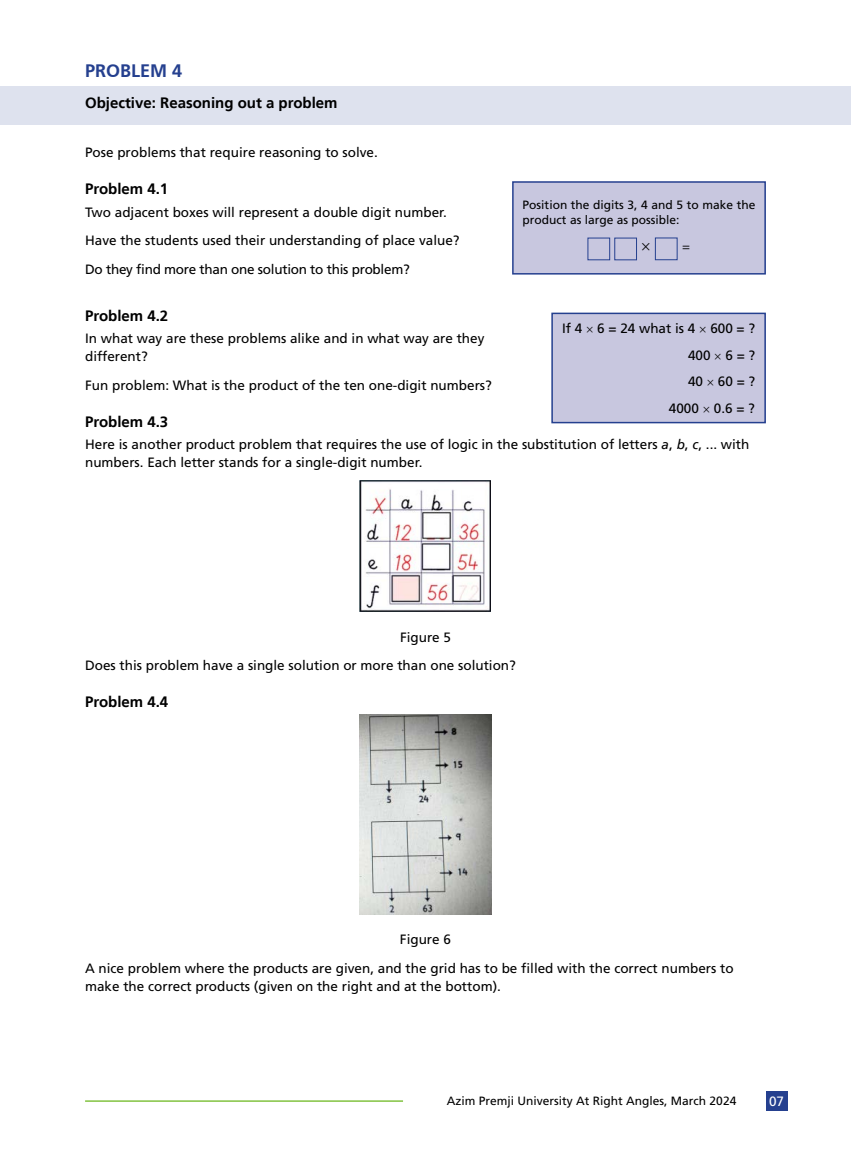
<style>
.page{position:relative;width:851px;height:1149px;background:#fff}
.page>*{position:absolute;margin:0;border:0;box-sizing:border-box;transform-origin:0 0}
.t1{font:700 18px "Frutiger CE";color:#25408f}
.t2{font:17.25px "Adobe Garamond Pro";color:#000}
.t3{font:700 15px "Frutiger LT";color:#000}
.t4{font:13.5px/28.7px "Frutiger";color:#000}
.t5{font:13.5px "Frutiger";color:#fff}
.t6{font:12px/15px "Frutiger";color:#000}
.s1{font-family:"Frutiger LT";font-style:italic}
</style>
<div class="page">
<div style="left:765px;top:1091px;width:22px;height:19px;background:#25408f"></div>
<hr style="left:85px;top:1099px;width:318px;height:2px;background:#82c341">
<div style="left:0;top:86px;width:850px;height:38px;background:#dee2ee"></div>
<img style="left:360px;top:480px;width:131px;height:131px">
<img style="left:360px;top:714px;width:131px;height:199px">
<div style="left:513px;top:182px;width:252px;height:92px;background:#c8c7df"></div>
<div style="left:587px;top:237px;width:23px;height:23px;border:1px solid #25408f"></div>
<div style="left:614px;top:237px;width:22px;height:23px;border:1px solid #25408f"></div>
<div style="left:655px;top:237px;width:22px;height:23px;border:1px solid #25408f"></div>
<div style="left:512px;top:181px;width:253px;height:93px;border:2px solid #25408f"></div>
<div style="left:552px;top:313px;width:213px;height:109px;background:#c8c7df"></div>
<div style="left:551px;top:312px;width:214px;height:111px;border:2px solid #25408f"></div>
<h1 class="t1" style="left:85px;top:60px;width:99px">PROBLEM 4</h1>
<p class="t3" style="left:85px;top:94px;width:254px">Objective: Reasoning out a problem</p>
<p class="t4" style="left:85px;top:138px;width:294px">Pose problems that require reasoning to solve.</p>
<p class="t3" style="left:85px;top:180px;width:85px">Problem 4.1</p>
<p class="t4" style="left:85px;top:197px;width:376px">Two adjacent boxes will represent a double digit number.<br>Have the students used their understanding of place value?<br>Do they find more than one solution to this problem?</p>
<p class="t3" style="left:85px;top:306px;width:85px">Problem 4.2</p>
<p class="t4" style="left:85px;top:329px;width:401px;line-height:18px">In what way are these problems alike and in what way are they different?</p>
<p class="t4" style="left:85px;top:370px;width:408px">Fun problem: What is the product of the ten one-digit numbers?</p>
<p class="t3" style="left:85px;top:412px;width:85px">Problem 4.3</p>
<p class="t4" style="left:85px;top:435px;width:665px;line-height:18px">Here is another product problem that requires the use of logic in the substitution of letters <span class="s1">a</span>, <span class="s1">b</span>, <span class="s1">c</span>, ... with numbers. Each letter stands for a single-digit number.</p>
<p class="t6" style="left:522px;top:197px;width:234px">Position the digits 3, 4 and 5 to make the product as large as possible:</p>
<p class="t2" style="left:681px;top:235px;width:10px">=</p>
<p class="t4" style="left:562px;top:315px;width:195px;line-height:26.5px;text-align:right">If 4 6 = 24 what is 4 600 = ?<br>400 6 = ?<br>40 60 = ?<br>4000 0.6 = ?</p>
<p class="t4" style="left:85px;top:622px;width:432px;text-indent:315px">Figure 5<br>Does this problem have a single solution or more than one solution?</p>
<p class="t3" style="left:85px;top:693px;width:85px">Problem 4.4</p>
<p class="t4" style="left:85px;top:924px;width:650px;text-indent:315px">Figure 6<br>A nice problem where the products are given, and the grid has to be filled with the correct numbers to</p>
<p class="t4" style="left:85px;top:971px;width:417px">make the correct products (given on the right and at the bottom).</p>
<p class="t6" style="left:446px;top:1093px;width:291px">Azim Premji University At Right Angles, March 2024</p>
<p class="t5" style="left:768px;top:1092px;width:17px">07</p>
</div>
